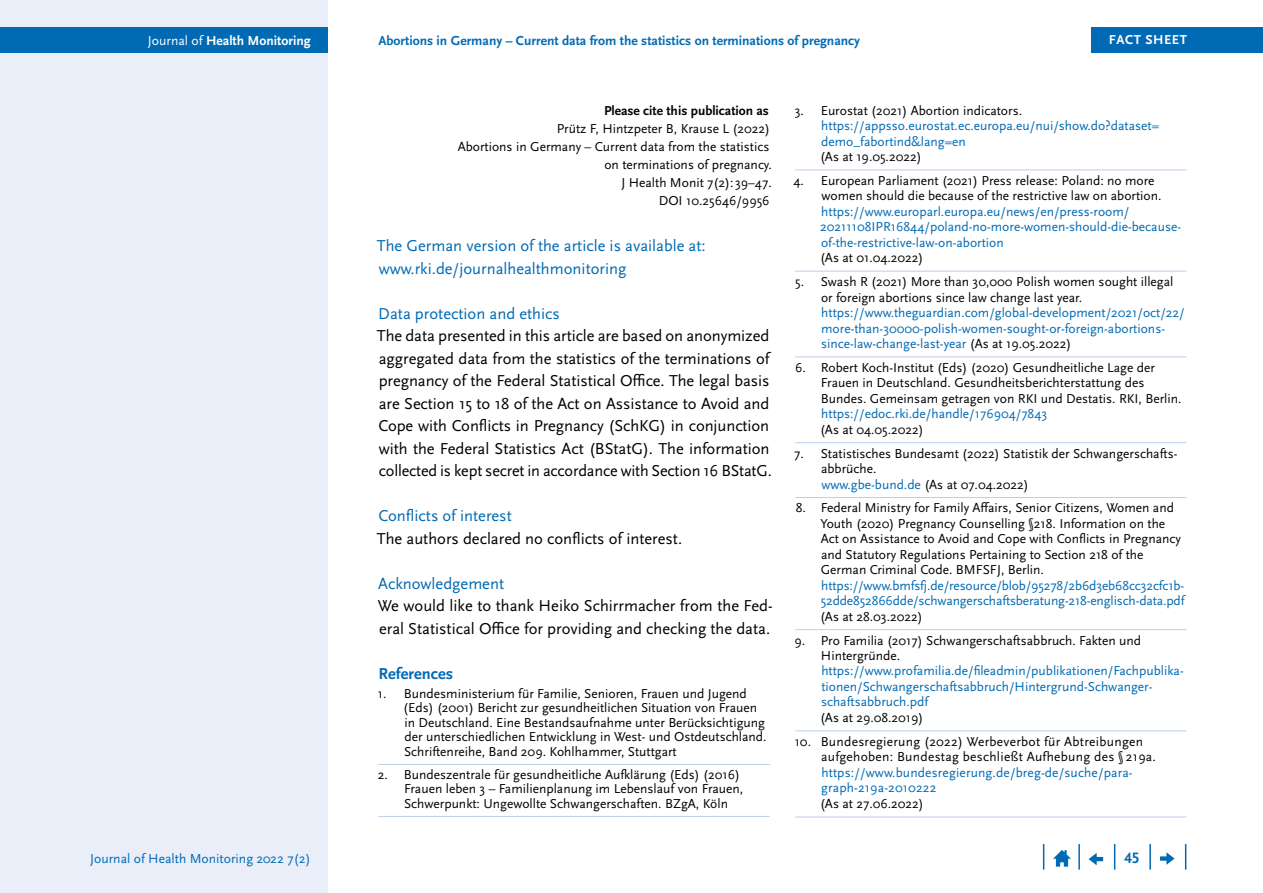
<style>
.page{position:relative;width:1263px;height:893px;background:#fff}
.page>*{position:absolute;margin:0;border:0;box-sizing:border-box;transform-origin:0 0}
.Copy{font:16.5px/22.5px "Scala Sans Pro";letter-spacing:-.005em;color:#000}
.Copy-2{font:16.5px "Scala Sans Pro";color:#006ab4}
.t1{font:700 16.5px "Scala Sans Pro";color:#006ab4}
.t2{font:700 15.75px "Scala Sans Pro";color:#006ab4}
.t3{font:700 13.65px "Scala Sans Pro";color:#006ab4}
.t4{font:13.65px "Scala Sans Pro";color:#006ab4}
.t5{font:700 13.65px "Scala Sans Pro";color:#fff}
.Literaturverzeichnis{font:13.5px/15.5px "Scala Sans Pro";color:#000}
.t6{font:13.5px/15.5px "Scala Sans Pro";color:#006ab4}
.Impressum_klein{font:13.5px/18px "Scala Sans Pro";color:#000;text-align:right}
.Literaturverzeichnis-2{font:13.5px/15.5px "Scala Sans Pro";letter-spacing:.02em;color:#000}
.t7{font:700 13.5px "Scala Sans Pro";color:#000}
.t8{font:700 13.5px "Scala Sans Pro";letter-spacing:.04em;color:#fff}
.s1{font-weight:400}
.s2{color:#000}
.s3{color:#006ab4}
</style>
<div class="page">
<div style="left:0;top:0;width:327px;height:893px;background:#eaeef9"></div>
<div style="left:0;top:28px;width:327px;height:25px;background:#006ab4"></div>
<svg style="left:1185px;top:844px;width:1px;height:26px"></svg>
<hr style="left:1149px;top:844px;width:2px;height:26px;background:#006ab4">
<svg style="left:1114px;top:844px;width:1px;height:26px"></svg>
<hr style="left:1078px;top:844px;width:2px;height:26px;background:#006ab4">
<svg style="left:1043px;top:844px;width:1px;height:26px"></svg>
<svg style="left:1053px;top:850px;width:18px;height:17px"></svg>
<svg style="left:1089px;top:853px;width:14px;height:12px"></svg>
<svg style="left:1160px;top:852px;width:14px;height:13px"></svg>
<div style="left:1091px;top:28px;width:172px;height:25px;background:#006ab4"></div>
<hr style="left:378px;top:764px;width:392px;height:1px;background:#bdceeb">
<hr style="left:378px;top:816px;width:392px;height:1px;background:#bdceeb">
<hr style="left:795px;top:170px;width:391px;height:1px;background:#bdceeb">
<hr style="left:795px;top:271px;width:391px;height:1px;background:#bdceeb">
<hr style="left:795px;top:357px;width:391px;height:1px;background:#bdceeb">
<hr style="left:795px;top:442px;width:391px;height:1px;background:#bdceeb">
<hr style="left:795px;top:497px;width:391px;height:1px;background:#bdceeb">
<hr style="left:795px;top:629px;width:391px;height:1px;background:#bdceeb">
<hr style="left:795px;top:730px;width:391px;height:1px;background:#bdceeb">
<hr style="left:795px;top:817px;width:391px;height:1px;background:#bdceeb">
<p class="t5" style="left:148px;top:33px;width:164px"><span class="s1">Journal of</span> Health Monitoring</p>
<p class="t3" style="left:378px;top:33px;width:483px">Abortions in Germany – Current data from the statistics on terminations of pregnancy</p>
<p class="t8" style="left:1109px;top:32px;width:80px">FACT SHEET</p>
<p class="t4" style="left:90px;top:850px;width:222px">Journal of Health Monitoring 2022 7(2)</p>
<h3 class="t7" style="left:604px;top:102px;width:166px">Please cite this publication as</h3>
<p class="Impressum_klein" style="left:458px;top:120px;width:316px">Prütz F, Hintzpeter B, Krause L (2022)<br>Abortions in Germany – Current data from the statistics on terminations of pregnancy.<br>J Health Monit 7(2): 39–47.<br>DOI 10.25646/9956</p>
<p class="Copy-2" style="left:377px;top:236px;width:330px">The German version of the article is available at:</p>
<p class="Copy-2" style="left:379px;top:259px;width:249px">www.rki.de/journalhealthmonitoring</p>
<h2 class="Copy-2" style="left:378px;top:304px;width:183px">Data protection and ethics</h2>
<p class="Copy" style="left:377px;top:324px;width:396px">The data presented in this article are based on anonymized aggregated data from the statistics of the terminations of pregnancy of the Federal Statistical Office. The legal basis are Section 15 to 18 of the Act on Assistance to Avoid and Cope with Conflicts in Pregnancy (SchKG) in conjunction with the Federal Statistics Act (BStatG). The information collected is kept secret in accordance with Section 16 BStatG.</p>
<h2 class="Copy-2" style="left:378px;top:506px;width:135px">Conflicts of interest</h2>
<p class="Copy" style="left:377px;top:527px;width:307px">The authors declared no conflicts of interest.</p>
<h2 class="Copy-2" style="left:378px;top:574px;width:127px">Acknowledgement</h2>
<p class="Copy" style="left:378px;top:594px;width:396px">We would like to thank Heiko Schirrmacher from the Fed&shy;eral Statistical Office for providing and checking the data.</p>
<h1 class="t1" style="left:379px;top:663px;width:76px">References</h1>
<p class="Literaturverzeichnis" style="left:403px;top:686px;width:365px;line-height:14.5px;text-indent:-25px">1. Bundesministerium für Familie, Senioren, Frauen und Jugend (Eds) (2001) Bericht zur gesundheitlichen Situation von Frauen in Deutschland. Eine Bestandsaufnahme unter Berücksichtigung der unterschiedlichen Entwicklung in West- und Ostdeutschland.<br>Schriftenreihe, Band 209. Kohlhammer, Stuttgart</p>
<p class="Literaturverzeichnis" style="left:404px;top:767px;width:341px;line-height:14.5px;text-indent:-26px">2. Bundeszentrale für gesundheitliche Aufklärung (Eds) (2016)<br>Frauen leben 3 – Familienplanung im Lebenslauf von Frauen,<br>Schwerpunkt: Ungewollte Schwangerschaften. BZgA, Köln</p>
<p class="Literaturverzeichnis" style="left:795px;top:103px;width:229px">3. Eurostat (2021) Abortion indicators.</p>
<p class="t6" style="left:821px;top:118px;width:339px">https://appsso.eurostat.ec.europa.eu/nui/show.do?dataset= demo_fabortind&amp;lang=en</p>
<p class="Literaturverzeichnis" style="left:820px;top:149px;width:103px">(As at 19.05.2022)</p>
<p class="Literaturverzeichnis" style="left:821px;top:173px;width:341px;text-indent:-28px">4. European Parliament (2021) Press release: Poland: no more women should die because of the restrictive law on abortion.</p>
<p class="t6" style="left:820px;top:204px;width:362px">https://www.europarl.europa.eu/news/en/press-room/<br>20211108IPR16844/poland-no-more-women-should-die-because&shy;of-the-restrictive-law-on-abortion</p>
<p class="Literaturverzeichnis" style="left:820px;top:250px;width:105px">(As at 01.04.2022)</p>
<p class="Literaturverzeichnis" style="left:821px;top:274px;width:354px;text-indent:-26px">5. Swash R (2021) More than 30,000 Polish women sought illegal or foreign abortions since law change last year.</p>
<p class="t6" style="left:821px;top:305px;width:365px">https://www.theguardian.com/global-development/2021/oct/22/ more-than-30000-polish-women-sought-or-foreign-abortions&shy;since-law-change-last-year <span class="s2">(As at 19.05.2022)</span></p>
<p class="Literaturverzeichnis" style="left:821px;top:360px;width:362px;text-indent:-26px">6. Robert Koch-Institut (Eds) (2020) Gesundheitliche Lage der<br>Frauen in Deutschland. Gesundheitsberichterstattung des<br>Bundes. Gemeinsam getragen von RKI und Destatis. RKI, Berlin.</p>
<p class="t6" style="left:821px;top:406px;width:227px">https://edoc.rki.de/handle/176904/7843</p>
<p class="Literaturverzeichnis" style="left:820px;top:422px;width:105px">(As at 04.05.2022)</p>
<p class="Literaturverzeichnis" style="left:821px;top:445px;width:358px;text-indent:-27px">7. Statistisches Bundesamt (2022) Statistik der Schwangerschafts&shy;abbrüche.</p>
<p class="Literaturverzeichnis" style="left:821px;top:476px;width:209px"><span class="s3">www.gbe-bund.de</span> (As at 07.04.2022)</p>
<p class="Literaturverzeichnis" style="left:820px;top:500px;width:362px;text-indent:-25px">8. Federal Ministry for Family Affairs, Senior Citizens, Women and Youth (2020) Pregnancy Counselling §218. Information on the Act on Assistance to Avoid and Cope with Conflicts in Pregnancy and Statutory Regulations Pertaining to Section 218 of the German Criminal Code. BMFSFJ, Berlin.</p>
<p class="t6" style="left:821px;top:578px;width:365px">https://www.bmfsfj.de/resource/blob/95278/2b6d3eb68cc32cfc1b-<br>52dde852866dde/schwangerschaftsberatung-218-englisch-data.pdf</p>
<p class="Literaturverzeichnis" style="left:820px;top:608px;width:104px">(As at 28.03.2022)</p>
<p class="Literaturverzeichnis" style="left:821px;top:632px;width:322px;text-indent:-26px">9. Pro Familia (2017) Schwangerschaftsabbruch. Fakten und<br>Hintergründe.</p>
<p class="t6" style="left:821px;top:663px;width:364px">https://www.profamilia.de/fileadmin/publikationen/Fachpublika&shy;tionen/Schwangerschaftsabbruch/Hintergrund-Schwanger&shy;schaftsabbruch.pdf</p>
<p class="Literaturverzeichnis" style="left:820px;top:710px;width:105px">(As at 29.08.2019)</p>
<p class="Literaturverzeichnis-2" style="left:821px;top:734px;width:336px;text-indent:-26px">10. Bundesregierung (2022) Werbeverbot für Abtreibungen aufgehoben: Bundestag beschließt Aufhebung des § 219a.</p>
<p class="t6" style="left:821px;top:764px;width:313px">https://www.bundesregierung.de/breg-de/suche/para&shy;graph-219a-2010222</p>
<p class="Literaturverzeichnis" style="left:820px;top:796px;width:105px">(As at 27.06.2022)</p>
<p class="t2" style="left:1124px;top:849px;width:17px">45</p>
</div>
